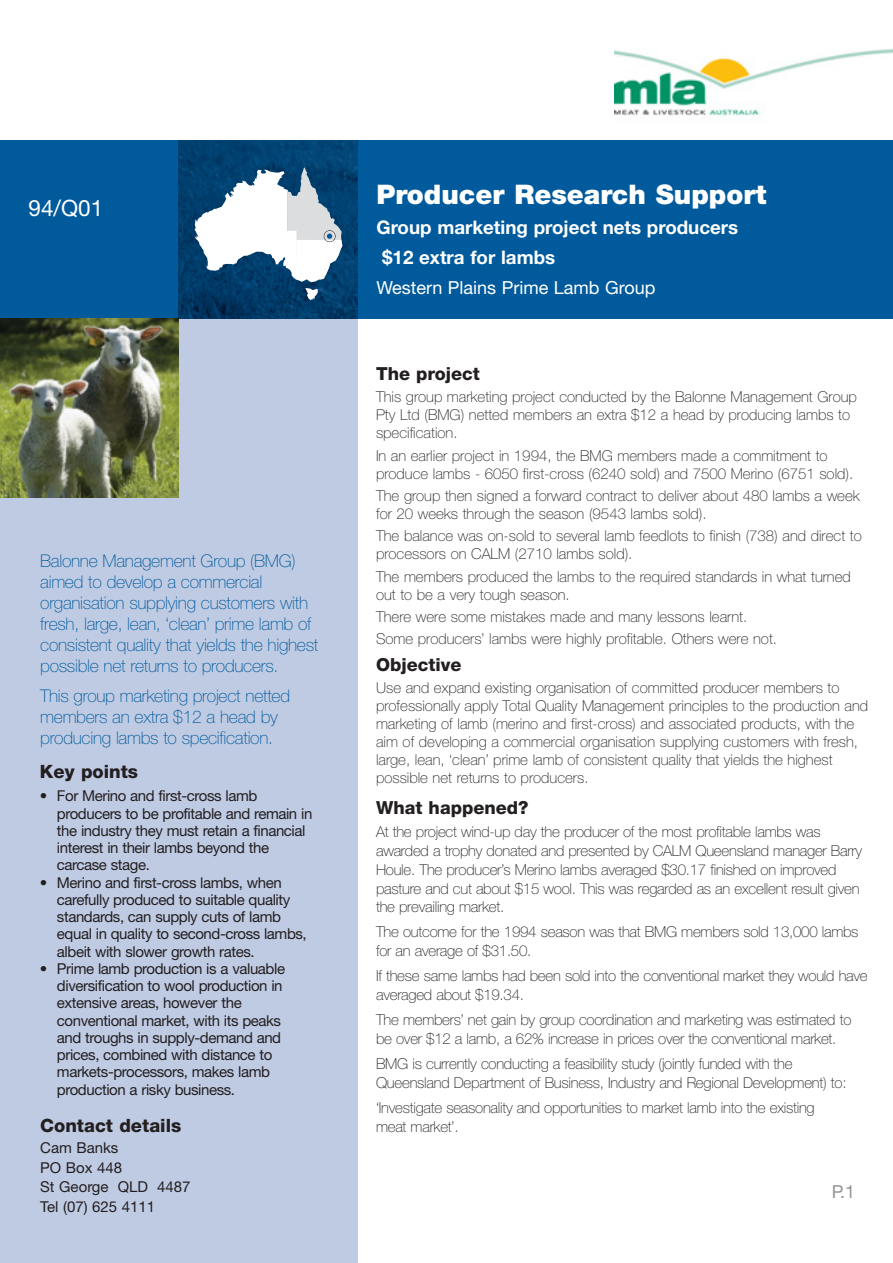
<style>
.page{position:relative;width:893px;height:1263px;background:#fff}
.page>*{position:absolute;margin:0;border:0;box-sizing:border-box;transform-origin:0 0}
.t1{font:900 27px "Helvetica Neue";color:#fff}
.t2{font:22.5px "Helvetica Neue";color:#fff}
.t3{font:700 18.75px/30px "Helvetica Neue";color:#fff}
.t4{font:800 18.3px "Helvetica Neue";color:#231f20}
.t5{font:800 18px "Helvetica Neue";color:#231f20}
.t6{font:18px "Helvetica Neue";color:#fff}
.t7{font:18px "Helvetica Neue";color:#939598}
.t8{font:100 17.55px/21px "Helvetica Neue";letter-spacing:-.015em;color:#005a9c}
.t9{font:100 15px/18px "Helvetica Neue";color:#231f20}
.t10{font:15px/17.2px "Helvetica Neue";letter-spacing:-.03em;color:#231f20}
.t11{font:15px/19.5px "Helvetica Neue";color:#231f20}
</style>
<div class="page">
<div style="left:0;top:315px;width:357px;height:948px;background:#bfcbe3"></div>
<div style="left:357px;top:140px;width:535px;height:179px;background:#005a9c"></div>
<div style="left:0;top:140px;width:179px;height:179px;background:#005a9c"></div>
<img style="left:179px;top:140px;width:178px;height:179px">
<img style="left:614px;top:49px;width:278px;height:67px">
<img style="left:0;top:319px;width:179px;height:178px">
<svg style="left:305px;top:288px;width:13px;height:12px"></svg>
<svg style="left:194px;top:168px;width:148px;height:114px"></svg>
<div style="left:324px;top:230px;width:11px;height:12px;border:1px solid #231f20;border-radius:50%"></div>
<h2 class="t2" style="left:29px;top:200px;width:76px">94/Q01</h2>
<p class="t8" style="left:40px;top:552px;width:280px">Balonne Management Group (BMG) aimed to develop a commercial organisation supplying customers with fresh, large, lean, ‘clean’ prime lamb of consistent quality that yields the highest possible net returns to producers.</p>
<p class="t8" style="left:40px;top:687px;width:251px">This group marketing project netted members an extra $12 a head by producing lambs to specification.</p>
<p class="t4" style="left:40px;top:765px;width:100px">Key points</p>
<p class="t10" style="left:57px;top:789px;width:257px;text-indent:-17px">• For Merino and first-cross lamb producers to be profitable and remain in the industry they must retain a financial interest in their lambs beyond the carcase stage.</p>
<p class="t10" style="left:57px;top:875px;width:251px;text-indent:-17px">• Merino and first-cross lambs, when carefully produced to suitable quality standards, can supply cuts of lamb equal in quality to second-cross lambs, albeit with slower growth rates.</p>
<p class="t10" style="left:57px;top:961px;width:229px;text-indent:-17px">• Prime lamb production is a valuable diversification to wool production in extensive areas, however the conventional market, with its peaks and troughs in supply-demand and prices, combined with distance to markets-processors, makes lamb production a risky business.</p>
<p class="t4" style="left:40px;top:1119px;width:143px">Contact details</p>
<p class="t11" style="left:40px;top:1140px;width:152px">Cam Banks<br>PO Box 448<br>St George QLD 4487<br>Tel (07) 625 4111</p>
<h1 class="t1" style="left:376px;top:185px;width:391px">Producer Research Support</h1>
<p class="t3" style="left:382px;top:214px;width:357px;text-indent:-6px">Group marketing project nets producers $12 extra for lambs</p>
<p class="t6" style="left:376px;top:281px;width:280px">Western Plains Prime Lamb Group</p>
<p class="t5" style="left:376px;top:367px;width:105px">The project</p>
<p class="t9" style="left:376px;top:389px;width:482px">This group marketing project conducted by the Balonne Management Group<br>Pty Ltd (BMG) netted members an extra $12 a head by producing lambs to specification.</p>
<p class="t9" style="left:376px;top:448px;width:479px">In an earlier project in 1994, the BMG members made a commitment to produce lambs - 6050 first-cross (6240 sold) and 7500 Merino (6751 sold).</p>
<p class="t9" style="left:376px;top:488px;width:485px">The group then signed a forward contract to deliver about 480 lambs a week for 20 weeks through the season (9543 lambs sold).</p>
<p class="t9" style="left:376px;top:528px;width:487px">The balance was on-sold to several lamb feedlots to finish (738) and direct to processors on CALM (2710 lambs sold).</p>
<p class="t9" style="left:376px;top:569px;width:476px">The members produced the lambs to the required standards in what turned out to be a very tough season.</p>
<p class="t9" style="left:376px;top:607px;width:402px;line-height:22.2px">There were some mistakes made and many lessons learnt.<br>Some producers’ lambs were highly profitable. Others were not.</p>
<p class="t5" style="left:376px;top:658px;width:87px">Objective</p>
<p class="t9" style="left:376px;top:680px;width:493px">Use and expand existing organisation of committed producer members to professionally apply Total Quality Management principles to the production and marketing of lamb (merino and first-cross) and associated products, with the aim of developing a commercial organisation supplying customers with fresh, large, lean, ‘clean’ prime lamb of consistent quality that yields the highest possible net returns to producers.</p>
<p class="t5" style="left:376px;top:801px;width:154px">What happened?</p>
<p class="t9" style="left:376px;top:824px;width:487px;line-height:18.8px">At the project wind-up day the producer of the most profitable lambs was awarded a trophy donated and presented by CALM Queensland manager Barry Houle. The producer’s Merino lambs averaged $30.17 finished on improved pasture and cut about $15 wool. This was regarded as an excellent result given the prevailing market.</p>
<p class="t9" style="left:376px;top:924px;width:484px;line-height:18.8px">The outcome for the 1994 season was that BMG members sold 13,000 lambs for an average of $31.50.</p>
<p class="t9" style="left:376px;top:968px;width:493px;line-height:18.8px">If these same lambs had been sold into the conventional market they would have averaged about $19.34.</p>
<p class="t9" style="left:376px;top:1012px;width:477px;line-height:18.8px">The members’ net gain by group coordination and marketing was estimated to be over $12 a lamb, a 62% increase in prices over the conventional market.</p>
<p class="t9" style="left:376px;top:1056px;width:472px;line-height:18.8px">BMG is currently conducting a feasibility study (jointly funded with the<br>Queensland Department of Business, Industry and Regional Development) to:</p>
<p class="t9" style="left:376px;top:1100px;width:440px;line-height:18.8px">‘Investigate seasonality and opportunities to market lamb into the existing meat market’.</p>
<p class="t7" style="left:831px;top:1185px;width:25px">P.1</p>
</div>
